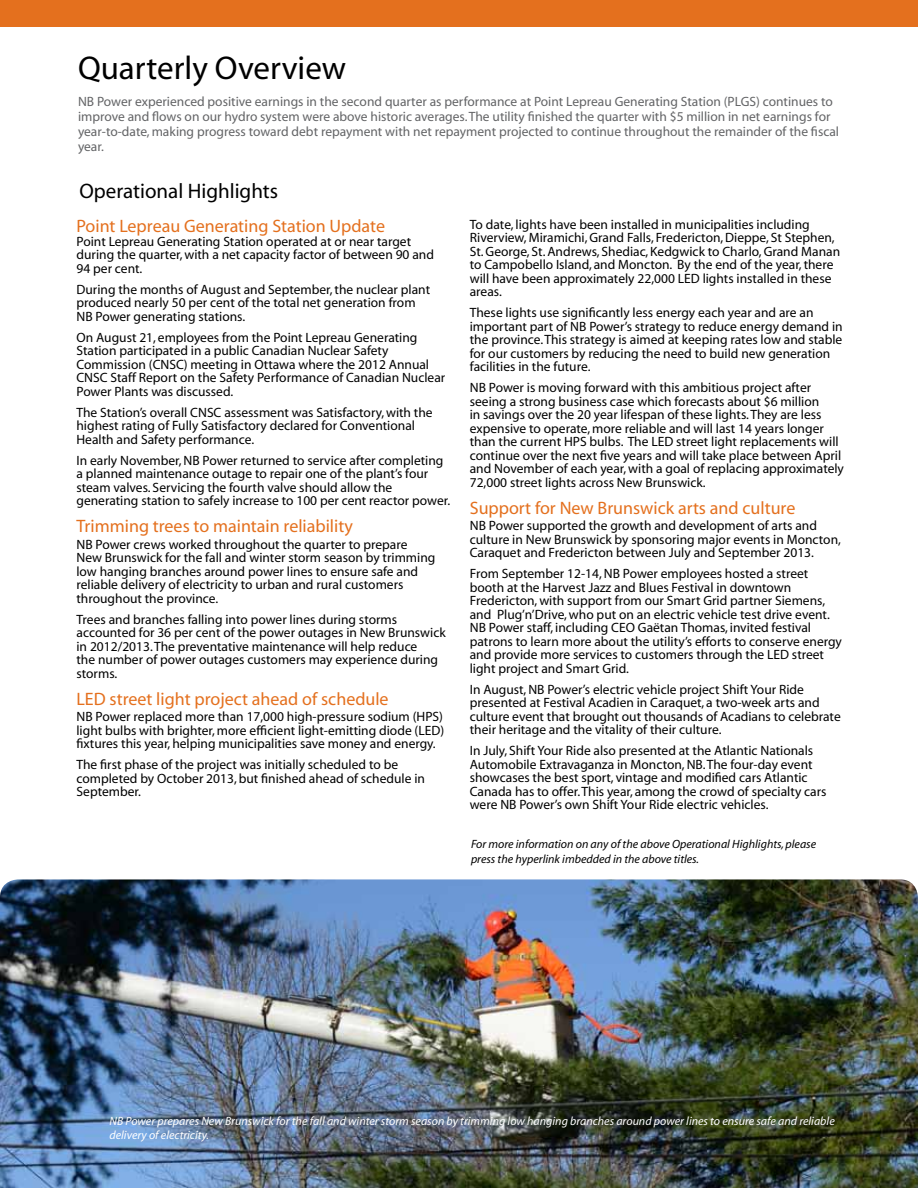
<style>
.page{position:relative;width:918px;height:1188px;background:#fff}
.page>*{position:absolute;margin:0;border:0;box-sizing:border-box;transform-origin:0 0}
.t1{font:33px "Myriad";color:#000}
.t2{font:21px "Myriad";color:#000}
.t3{font:18px "Myriad";color:#e4701e}
.t4{font:13.5px/13.5px "Myriad";color:#000}
.t5{font:13.5px/15px "Myriad";color:#636466}
.t6{font:italic 12px/14.4px "Myriad";color:#fff}
.t7{font:italic 12px/14.4px "Myriad";color:#000}
</style>
<div class="page">
<img style="left:0;top:879px;width:918px;height:309px">
<div style="left:0;top:0;width:918px;height:27px;background:#e4701e"></div>
<h1 class="t1" style="left:78px;top:51px;width:270px">Quarterly Overview</h1>
<p class="t5" style="left:78px;top:94px;width:763px">NB Power experienced positive earnings in the second quarter as performance at Point Lepreau Generating Station (PLGS) continues to improve and flows on our hydro system were above historic averages. The utility finished the quarter with $5 million in net earnings for year-to-date, making progress toward debt repayment with net repayment projected to continue throughout the remainder of the fiscal year.</p>
<h2 class="t2" style="left:80px;top:181px;width:200px">Operational Highlights</h2>
<h3 class="t3" style="left:76px;top:217px;width:310px">Point Lepreau Generating Station Update</h3>
<p class="t4" style="left:76px;top:235px;width:359px">Point Lepreau Generating Station operated at or near target during the quarter, with a net capacity factor of between 90 and<br>94 per cent.</p>
<p class="t4" style="left:76px;top:283px;width:355px">During the months of August and September, the nuclear plant produced nearly 50 per cent of the total net generation from<br>NB Power generating stations.</p>
<p class="t4" style="left:76px;top:331px;width:370px">On August 21, employees from the Point Lepreau Generating Station participated in a public Canadian Nuclear Safety Commission (CNSC) meeting in Ottawa where the 2012 Annual CNSC Staff Report on the Safety Performance of Canadian Nuclear Power Plants was discussed.</p>
<p class="t4" style="left:76px;top:406px;width:358px">The Station’s overall CNSC assessment was Satisfactory, with the highest rating of Fully Satisfactory declared for Conventional<br>Health and Safety performance.</p>
<p class="t4" style="left:76px;top:454px;width:375px">In early November, NB Power returned to service after completing a planned maintenance outage to repair one of the plant’s four steam valves. Servicing the fourth valve should allow the generating station to safely increase to 100 per cent reactor power.</p>
<h3 class="t3" style="left:76px;top:517px;width:278px">Trimming trees to maintain reliability</h3>
<p class="t4" style="left:76px;top:538px;width:360px">NB Power crews worked throughout the quarter to prepare New Brunswick for the fall and winter storm season by trimming low hanging branches around power lines to ensure safe and reliable delivery of electricity to urban and rural customers throughout the province.</p>
<p class="t4" style="left:76px;top:613px;width:371px">Trees and branches falling into power lines during storms accounted for 36 per cent of the power outages in New Brunswick in 2012/2013. The preventative maintenance will help reduce<br>the number of power outages customers may experience during storms.</p>
<h3 class="t3" style="left:76px;top:690px;width:314px">LED street light project ahead of schedule</h3>
<p class="t4" style="left:76px;top:711px;width:369px;text-align:justify">NB Power replaced more than 17,000 high-pressure sodium (HPS) light bulbs with brighter, more efficient light-emitting diode (LED) fixtures this year, helping municipalities save money and energy.</p>
<p class="t4" style="left:76px;top:759px;width:350px">The first phase of the project was initially scheduled to be completed by October 2013, but finished ahead of schedule in<br>September.</p>
<p class="t4" style="left:470px;top:218px;width:372px">To date, lights have been installed in municipalities including Riverview, Miramichi, Grand Falls, Fredericton, Dieppe, St Stephen, St. George, St. Andrews, Shediac, Kedgwick to Charlo, Grand Manan to Campobello Island, and Moncton. By the end of the year, there will have been approximately 22,000 LED lights installed in these areas.</p>
<p class="t4" style="left:470px;top:307px;width:374px">These lights use significantly less energy each year and are an important part of NB Power’s strategy to reduce energy demand in the province. This strategy is aimed at keeping rates low and stable for our customers by reducing the need to build new generation facilities in the future.</p>
<p class="t4" style="left:470px;top:382px;width:376px">NB Power is moving forward with this ambitious project after seeing a strong business case which forecasts about $6 million<br>in savings over the 20 year lifespan of these lights. They are less expensive to operate, more reliable and will last 14 years longer than the current HPS bulbs. The LED street light replacements will continue over the next five years and will take place between April and November of each year, with a goal of replacing approximately 72,000 street lights across New Brunswick.</p>
<h3 class="t3" style="left:470px;top:499px;width:327px">Support for New Brunswick arts and culture</h3>
<p class="t4" style="left:470px;top:520px;width:373px">NB Power supported the growth and development of arts and culture in New Brunswick by sponsoring major events in Moncton,<br>Caraquet and Fredericton between July and September 2013.</p>
<p class="t4" style="left:470px;top:568px;width:374px">From September 12-14, NB Power employees hosted a street booth at the Harvest Jazz and Blues Festival in downtown Fredericton, with support from our Smart Grid partner Siemens, and Plug’n’Drive, who put on an electric vehicle test drive event.<br>NB Power staff, including CEO Gaëtan Thomas, invited festival patrons to learn more about the utility’s efforts to conserve energy and provide more services to customers through the LED street light project and Smart Grid.</p>
<p class="t4" style="left:470px;top:683px;width:373px">In August, NB Power’s electric vehicle project Shift Your Ride presented at Festival Acadien in Caraquet, a two-week arts and culture event that brought out thousands of Acadians to celebrate their heritage and the vitality of their culture.</p>
<p class="t4" style="left:470px;top:745px;width:358px">In July, Shift Your Ride also presented at the Atlantic Nationals Automobile Extravaganza in Moncton, NB. The four-day event showcases the best sport, vintage and modified cars Atlantic Canada has to offer. This year, among the crowd of specialty cars were NB Power’s own Shift Your Ride electric vehicles.</p>
<p class="t7" style="left:471px;top:838px;width:347px">For more information on any of the above Operational Highlights, please press the hyperlink imbedded in the above titles.</p>
<p class="t6" style="left:110px;top:1114px;width:727px">NB Power prepares New Brunswick for the fall and winter storm season by trimming low hanging branches around power lines to ensure safe and reliable delivery of electricity.</p>
</div>
